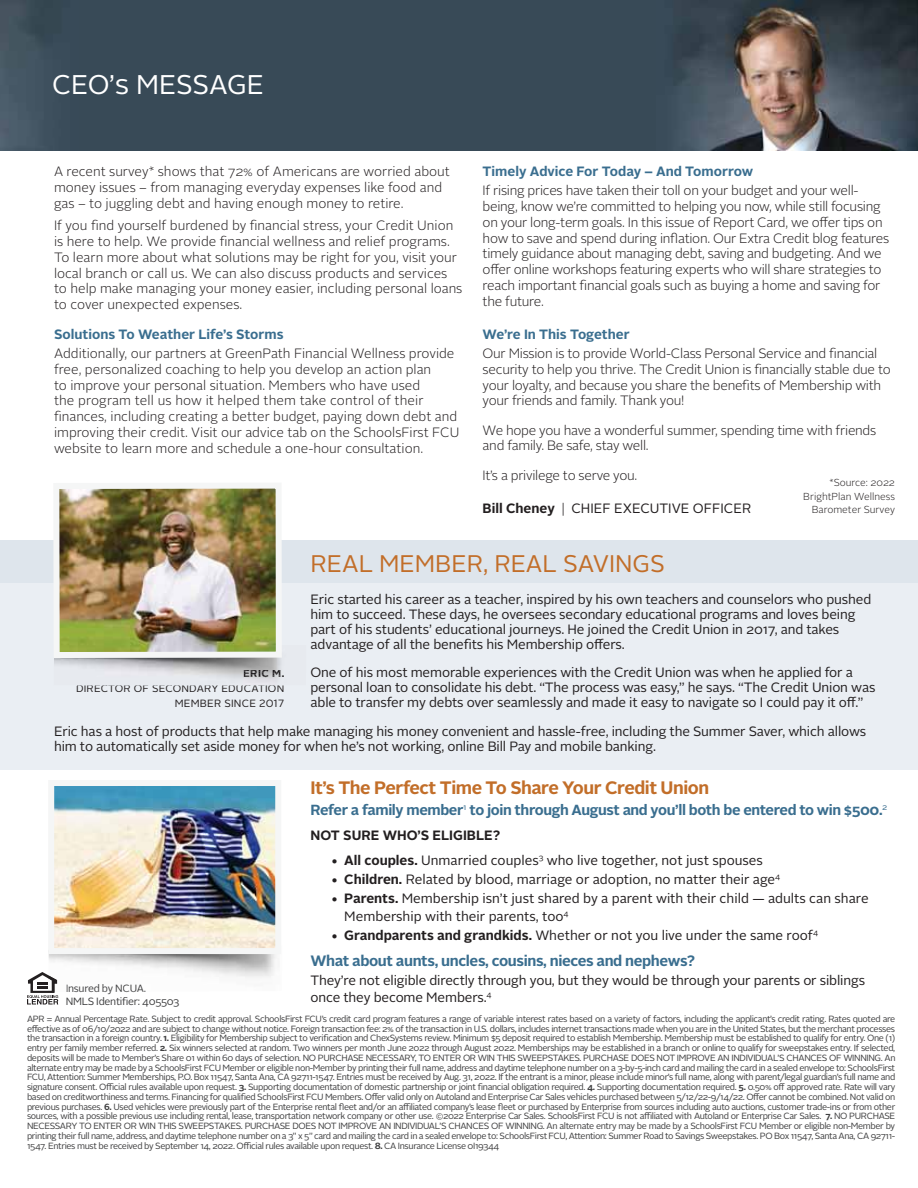
<style>
.page{position:relative;width:918px;height:1188px;background:#fff}
.page>*{position:absolute;margin:0;border:0;box-sizing:border-box;transform-origin:0 0}
.t1{font:27px "Alright Sans";color:#fff}
.t2{font:24px "Alright Sans";color:#c26e29}
.t3{font:700 18px "Alright Sans";letter-spacing:-.025em;color:#c26e29}
.t4{font:700 15px "Alright Sans";letter-spacing:-.025em;color:#3a6e8f}
.t5{font:700 14.7px "Alright Sans";letter-spacing:-.025em;color:#3a6e8f}
.t6{font:300 13.5px/15.9px "Alright Sans";letter-spacing:-.015em;color:#231f20}
.t7{font:13.5px/15px "Alright Sans";letter-spacing:-.01em;color:#231f20}
.t8{font:700 13.5px "Alright Sans";color:#3a6e8f}
.t9{font:700 13.5px "Alright Sans";color:#231f20}
.t10{font:10.5px/15px "Alright Sans";letter-spacing:.02em;color:#201e20;text-align:right}
.t11{font:10.5px "Alright Sans";letter-spacing:-.025em;color:#404041}
.t12{font:10.5px "Alright Sans";letter-spacing:.02em;color:#231f20}
.t13{font:10.5px "Alright Sans";letter-spacing:-.025em;color:#414142}
.t14{font:300 10.2px/13.5px "Alright Sans";color:#231f20;text-align:right}
.t15{font:9px/9.8px "Alright Sans";letter-spacing:-.04em;color:#404041;text-align:justify}
.s1{font-weight:700}
.s2{font-weight:300}
.s3{font-weight:700;color:#1b181a}
.s4{font-weight:700;color:#1c191b}
.s5{font-weight:700;color:#201d1f}
.s6{color:#201d1f}
</style>
<div class="page">
<div style="left:0;top:0;width:918px;height:150px;background:#384a57"></div>
<img style="left:677px;top:0;width:241px;height:150px">
<img style="left:0;top:2px;width:44px;height:148px">
<svg style="left:27px;top:972px;width:31px;height:33px"></svg>
<img style="left:48px;top:975px;width:9px;height:17px">
<img style="left:55px;top:787px;width:219px;height:160px">
<div style="left:48px;top:780px;width:233px;height:174px;border:6px solid #f5f6f6"></div>
<div style="left:0;top:540px;width:918px;height:225px;background:#dee5ec"></div>
<div style="left:0;top:583px;width:918px;height:187px;background:#eaeef3"></div>
<img style="left:54px;top:658px;width:228px;height:25px">
<img style="left:244px;top:670px;width:38px;height:8px">
<img style="left:60px;top:490px;width:215px;height:161px">
<div style="left:53px;top:483px;width:229px;height:175px;border:6px solid #f5f6f6"></div>
<h1 class="t1" style="left:52px;top:72px;width:213px">CEO’S MESSAGE</h1>
<h3 class="t6" style="left:54px;top:165px;width:397px">A recent survey* shows that 72% of Americans are worried about money issues – from managing everyday expenses like food and gas – to juggling debt and having enough money to retire.</h3>
<p class="t6" style="left:54px;top:219px;width:410px">If you find yourself burdened by financial stress, your Credit Union is here to help. We provide financial wellness and relief programs.<br>To learn more about what solutions may be right for you, visit your local branch or call us. We can also discuss products and services to help make managing your money easier, including personal loans to cover unexpected expenses.</p>
<h3 class="t8" style="left:54px;top:328px;width:231px">Solutions To Weather Life’s Storms</h3>
<p class="t6" style="left:54px;top:346px;width:407px">Additionally, our partners at GreenPath Financial Wellness provide free, personalized coaching to help you develop an action plan<br>to improve your personal situation. Members who have used<br>the program tell us how it helped them take control of their finances, including creating a better budget, paying down debt and improving their credit. Visit our advice tab on the SchoolsFirst FCU website to learn more and schedule a one-hour consultation.</p>
<h3 class="t8" style="left:483px;top:166px;width:272px">Timely Advice For Today – And Tomorrow</h3>
<p class="t6" style="left:483px;top:184px;width:408px">If rising prices have taken their toll on your budget and your well&shy;being, know we’re committed to helping you now, while still focusing on your long-term goals. In this issue of Report Card, we offer tips on how to save and spend during inflation. Our Extra Credit blog features timely guidance about managing debt, saving and budgeting. And we offer online workshops featuring experts who will share strategies to reach important financial goals such as buying a home and saving for the future.</p>
<h3 class="t8" style="left:483px;top:328px;width:149px">We’re In This Together</h3>
<p class="t6" style="left:483px;top:346px;width:410px">Our Mission is to provide World-Class Personal Service and financial security to help you thrive. The Credit Union is financially stable due to your loyalty, and because you share the benefits of Membership with your friends and family. Thank you!</p>
<h3 class="t6" style="left:483px;top:423px;width:395px">We hope you have a wonderful summer, spending time with friends and family. Be safe, stay well.</h3>
<h3 class="t6" style="left:483px;top:468px;width:156px">It’s a privilege to serve you.</h3>
<h3 class="t7" style="left:483px;top:502px;width:270px"><span class="s1">Bill Cheney</span> <span class="s2">|</span> CHIEF EXECUTIVE OFFICER</h3>
<p class="t14" style="left:803px;top:476px;width:93px">*Source: 2022<br>BrightPlan Wellness<br>Barometer Survey</p>
<h2 class="t2" style="left:310px;top:552px;width:356px">REAL MEMBER, REAL SAVINGS</h2>
<p class="t7" style="left:310px;top:592px;width:562px">Eric started his career as a teacher, inspired by his own teachers and counselors who pushed him to succeed. These days, he oversees secondary educational programs and loves being part of his students’ educational journeys. He joined the Credit Union in 2017, and takes advantage of all the benefits his Membership offers.</p>
<p class="t7" style="left:310px;top:666px;width:566px">One of his most memorable experiences with the Credit Union was when he applied for a personal loan to consolidate his debt. “The process was easy,” he says. “The Credit Union was able to transfer my debts over seamlessly and made it easy to navigate so I could pay it off.”</p>
<h3 class="t7" style="left:54px;top:724px;width:814px">Eric has a host of products that help make managing his money convenient and hassle-free, including the Summer Saver, which allows him to automatically set aside money for when he’s not working, online Bill Pay and mobile banking.</h3>
<p class="t10" style="left:76px;top:667px;width:210px"><span class="s3">ERIC</span> <span class="s4">M</span><span class="s5">.<br></span>DIRECTOR OF SECONDARY <span class="s6">EDUCATION</span></p>
<p class="t12" style="left:175px;top:699px;width:111px">MEMBER SINCE 2017</p>
<p class="t13" style="left:66px;top:983px;width:82px">Insured by NCUA.</p>
<p class="t11" style="left:66px;top:996px;width:115px">NMLS Identifier: 405503</p>
<h3 class="t3" style="left:310px;top:780px;width:400px">It’s The Perfect Time To Share Your Credit Union</h3>
<h3 class="t5" style="left:310px;top:803px;width:578px">Refer a family member<sup>1</sup> to join through August and you’ll both be entered to win $500.<sup>2</sup></h3>
<h3 class="t9" style="left:310px;top:829px;width:191px">NOT SURE WHO’S ELIGIBLE?</h3>
<h3 class="t7" style="left:331px;top:853px;width:434px"><span class="s1">• All couples.</span> Unmarried couples<sup>3</sup> who live together, not just spouses</h3>
<h3 class="t7" style="left:331px;top:872px;width:451px"><span class="s1">• Children.</span> Related by blood, marriage or adoption, no matter their age<sup>4</sup></h3>
<h3 class="t7" style="left:344px;top:890px;width:526px;line-height:18px;text-indent:-14px"><span class="s1">• Parents.</span> Membership isn’t just shared by a parent with their child — adults can share<br>Membership with their parents, too<sup>4</sup></h3>
<h3 class="t7" style="left:331px;top:928px;width:489px"><span class="s1">• Grandparents and grandkids.</span> Whether or not you live under the same roof<sup>4</sup></h3>
<h3 class="t4" style="left:310px;top:954px;width:386px">What about aunts, uncles, cousins, nieces and nephews?</h3>
<h3 class="t7" style="left:310px;top:973px;width:556px;line-height:16.5px">They’re not eligible directly through you, but they would be through your parents or siblings once they become Members.<sup>4</sup></h3>
<p class="t15" style="left:27px;top:1014px;width:870px">APR = Annual Percentage Rate. Subject to credit approval. SchoolsFirst FCU’s credit card program features a range of variable interest rates based on a variety of factors, including the applicant’s credit rating. Rates quoted are effective as of 06/10/2022 and are subject to change without notice. Foreign transaction fee: 2% of the transaction in U.S. dollars, includes internet transactions made when you are in the United States, but the merchant processes the transaction in a foreign country. <span class="s1">1.</span> Eligibility for Membership subject to verification and ChexSystems review. Minimum $5 deposit required to establish Membership. Membership must be established to qualify for entry. One (1) entry per family member referred. <span class="s1">2.</span> Six winners selected at random. Two winners per month June 2022 through August 2022. Memberships may be established in a branch or online to qualify for sweepstakes entry. If selected, deposits will be made to Member’s Share 01 within 60 days of selection. NO PURCHASE NECESSARY, TO ENTER OR WIN THIS SWEEPSTAKES. PURCHASE DOES NOT IMPROVE AN INDIVIDUAL’S CHANCES OF WINNING. An alternate entry may be made by a SchoolsFirst FCU Member or eligible non-Member by printing their full name, address and daytime telephone number on a 3-by-5-inch card and mailing the card in a sealed envelope to: SchoolsFirst FCU, Attention: Summer Memberships, P.O. Box 11547, Santa Ana, CA 92711-1547. Entries must be received by Aug. 31, 2022. If the entrant is a minor, please include minor’s full name, along with parent/legal guardian’s full name and signature consent. Official rules available upon request. <span class="s1">3.</span> Supporting documentation of domestic partnership or joint financial obligation required. <span class="s1">4.</span> Supporting documentation required. <span class="s1">5.</span> 0.50% off approved rate. Rate will vary based on creditworthiness and terms. Financing for qualified SchoolsFirst FCU Members. Offer valid only on Autoland and Enterprise Car Sales vehicles purchased between 5/12/22-9/14/22. Offer cannot be combined. Not valid on previous purchases. <span class="s1">6.</span> Used vehicles were previously part of the Enterprise rental fleet and/or an affiliated company’s lease fleet or purchased by Enterprise from sources including auto auctions, customer trade-ins or from other sources, with a possible previous use including rental, lease, transportation network company or other use. ©2022 Enterprise Car Sales. SchoolsFirst FCU is not affiliated with Autoland or Enterprise Car Sales. <span class="s1">7.</span> NO PURCHASE NECESSARY TO ENTER OR WIN THIS SWEEPSTAKES. PURCHASE DOES NOT IMPROVE AN INDIVIDUAL’S CHANCES OF WINNING. An alternate entry may be made by a SchoolsFirst FCU Member or eligible non-Member by printing their full name, address, and daytime telephone number on a 3” x 5” card and mailing the card in a sealed envelope to: SchoolsFirst FCU, Attention: Summer Road to Savings Sweepstakes. PO Box 11547, Santa Ana, CA 92711- 1547. Entries must be received by September 14, 2022. Official rules available upon request. <span class="s1">8.</span> CA Insurance License 0I19344</p>
</div>
